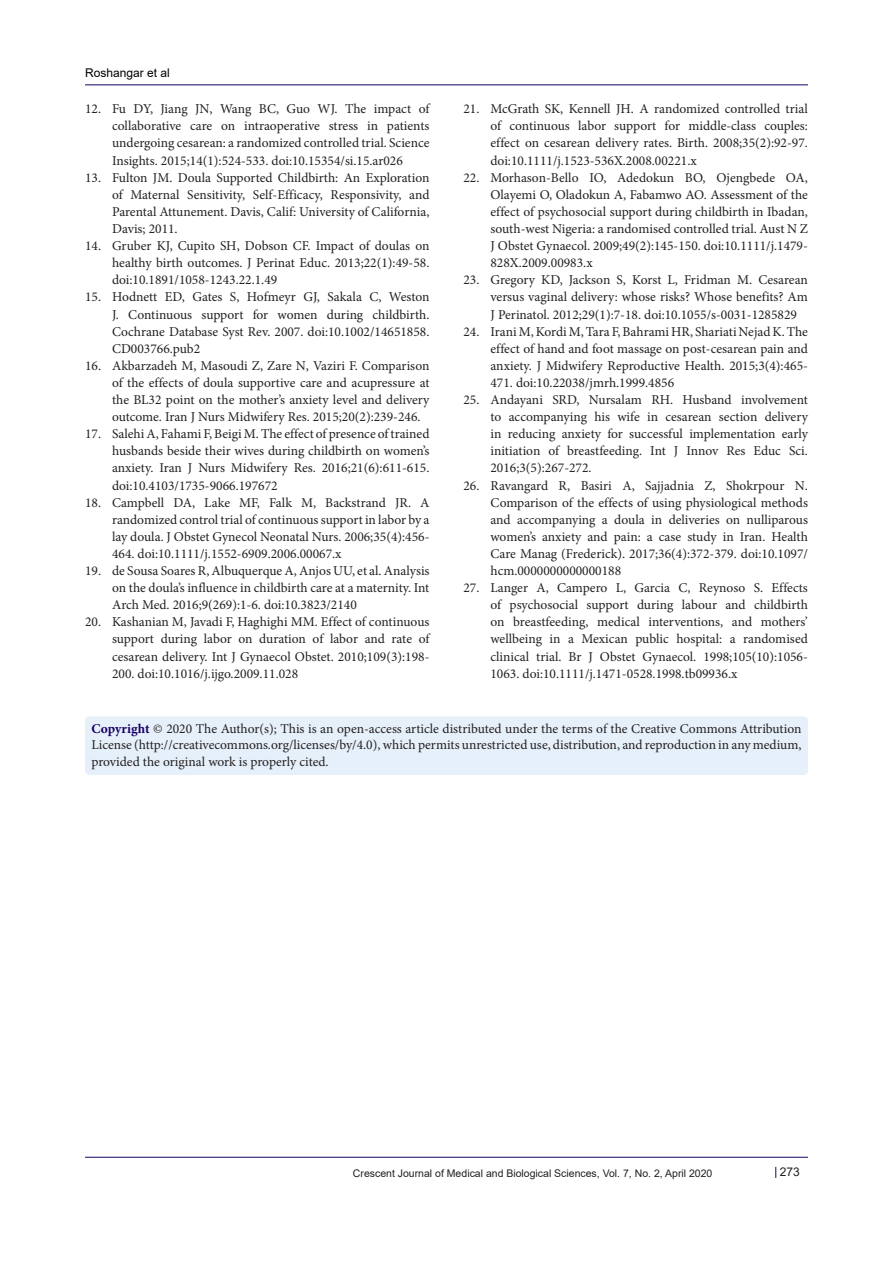
<style>
.page{position:relative;width:893px;height:1263px;background:#fff}
.page>*{position:absolute;margin:0;border:0;box-sizing:border-box;transform-origin:0 0}
.t1{font:13.5px/17.1px "Minion Pro";color:#231f20;text-align:justify}
.t2{font:12px "Arial";color:#000001}
.t3{font:12px "Arial";color:#231f20}
.t4{font:10.5px "Arial";color:#231f20}
.s1{font-weight:700;color:#190066}
</style>
<div class="page">
<hr style="left:85px;top:85px;width:723px;height:1px;background:#190066">
<hr style="left:85px;top:1157px;width:723px;height:1px;background:#190066">
<div style="left:85px;top:716px;width:723px;height:59px;background:#e6f0fa;border-radius:4px"></div>
<p class="t2" style="left:85px;top:65px;width:86px">Roshangar et al</p>
<p class="t1" style="left:112px;top:100px;width:319px;text-indent:-27px">12. Fu DY, Jiang JN, Wang BC, Guo WJ. The impact of collaborative care on intraoperative stress in patients undergoing cesarean: a randomized controlled trial. Science Insights. 2015;14(1):524-533. doi:10.15354/si.15.ar026</p>
<p class="t1" style="left:112px;top:169px;width:319px;text-indent:-27px">13. Fulton JM. Doula Supported Childbirth: An Exploration of Maternal Sensitivity, Self-Efficacy, Responsivity, and Parental Attunement. Davis, Calif: University of California, Davis; 2011.</p>
<p class="t1" style="left:112px;top:237px;width:319px;text-indent:-27px">14. Gruber KJ, Cupito SH, Dobson CF. Impact of doulas on healthy birth outcomes. J Perinat Educ. 2013;22(1):49-58. doi:10.1891/1058-1243.22.1.49</p>
<p class="t1" style="left:112px;top:289px;width:319px;text-indent:-27px">15. Hodnett ED, Gates S, Hofmeyr GJ, Sakala C, Weston J. Continuous support for women during childbirth.<br>Cochrane Database Syst Rev. 2007. doi:10.1002/14651858.<br>CD003766.pub2</p>
<p class="t1" style="left:112px;top:357px;width:319px;text-indent:-27px">16. Akbarzadeh M, Masoudi Z, Zare N, Vaziri F. Comparison of the effects of doula supportive care and acupressure at the BL32 point on the mother’s anxiety level and delivery outcome. Iran J Nurs Midwifery Res. 2015;20(2):239-246.</p>
<p class="t1" style="left:112px;top:425px;width:319px;text-indent:-27px">17. Salehi A, Fahami F, Beigi M. The effect of presence of trained husbands beside their wives during childbirth on women’s anxiety. Iran J Nurs Midwifery Res. 2016;21(6):611-615. doi:10.4103/1735-9066.197672</p>
<p class="t1" style="left:112px;top:494px;width:319px;text-indent:-27px">18. Campbell DA, Lake MF, Falk M, Backstrand JR. A randomized control trial of continuous support in labor by a lay doula. J Obstet Gynecol Neonatal Nurs. 2006;35(4):456- 464. doi:10.1111/j.1552-6909.2006.00067.x</p>
<p class="t1" style="left:112px;top:562px;width:319px;text-indent:-27px">19. de Sousa Soares R, Albuquerque A, Anjos UU, et al. Analysis on the doula’s influence in childbirth care at a maternity. Int Arch Med. 2016;9(269):1-6. doi:10.3823/2140</p>
<p class="t1" style="left:112px;top:613px;width:319px;text-indent:-27px">20. Kashanian M, Javadi F, Haghighi MM. Effect of continuous support during labor on duration of labor and rate of cesarean delivery. Int J Gynaecol Obstet. 2010;109(3):198- 200. doi:10.1016/j.ijgo.2009.11.028</p>
<p class="t1" style="left:490px;top:100px;width:319px;text-indent:-27px">21. McGrath SK, Kennell JH. A randomized controlled trial of continuous labor support for middle-class couples: effect on cesarean delivery rates. Birth. 2008;35(2):92-97. doi:10.1111/j.1523-536X.2008.00221.x</p>
<p class="t1" style="left:490px;top:169px;width:319px;text-indent:-27px">22. Morhason-Bello IO, Adedokun BO, Ojengbede OA, Olayemi O, Oladokun A, Fabamwo AO. Assessment of the effect of psychosocial support during childbirth in Ibadan, south-west Nigeria: a randomised controlled trial. Aust N Z J Obstet Gynaecol. 2009;49(2):145-150. doi:10.1111/j.1479- 828X.2009.00983.x</p>
<p class="t1" style="left:490px;top:271px;width:319px;text-indent:-27px">23. Gregory KD, Jackson S, Korst L, Fridman M. Cesarean versus vaginal delivery: whose risks? Whose benefits? Am J Perinatol. 2012;29(1):7-18. doi:10.1055/s-0031-1285829</p>
<p class="t1" style="left:490px;top:323px;width:319px;text-indent:-27px">24. Irani M, Kordi M, Tara F, Bahrami HR, Shariati Nejad K. The effect of hand and foot massage on post-cesarean pain and anxiety. J Midwifery Reproductive Health. 2015;3(4):465- 471. doi:10.22038/jmrh.1999.4856</p>
<p class="t1" style="left:490px;top:391px;width:319px;text-indent:-27px">25. Andayani SRD, Nursalam RH. Husband involvement to accompanying his wife in cesarean section delivery in reducing anxiety for successful implementation early initiation of breastfeeding. Int J Innov Res Educ Sci.<br>2016;3(5):267-272.</p>
<p class="t1" style="left:490px;top:477px;width:319px;text-indent:-27px">26. Ravangard R, Basiri A, Sajjadnia Z, Shokrpour N.<br>Comparison of the effects of using physiological methods and accompanying a doula in deliveries on nulliparous women’s anxiety and pain: a case study in Iran. Health Care Manag (Frederick). 2017;36(4):372-379. doi:10.1097/ hcm.0000000000000188</p>
<p class="t1" style="left:490px;top:579px;width:319px;text-indent:-27px">27. Langer A, Campero L, Garcia C, Reynoso S. Effects of psychosocial support during labour and childbirth on breastfeeding, medical interventions, and mothers’ wellbeing in a Mexican public hospital: a randomised clinical trial. Br J Obstet Gynaecol. 1998;105(10):1056- 1063. doi:10.1111/j.1471-0528.1998.tb09936.x</p>
<p class="t1" style="left:91px;top:720px;width:712px;line-height:16.5px"><span class="s1">Copyright</span> © 2020 The Author(s); This is an open-access article distributed under the terms of the Creative Commons Attribution License (http://creativecommons.org/licenses/by/4.0), which permits unrestricted use, distribution, and reproduction in any medium, provided the original work is properly cited.</p>
<p class="t4" style="left:353px;top:1166px;width:361px">Crescent Journal of Medical and Biological Sciences, Vol. 7, No. 2, April 2020</p>
<p class="t3" style="left:780px;top:1163px;width:22px">273</p>
</div>
